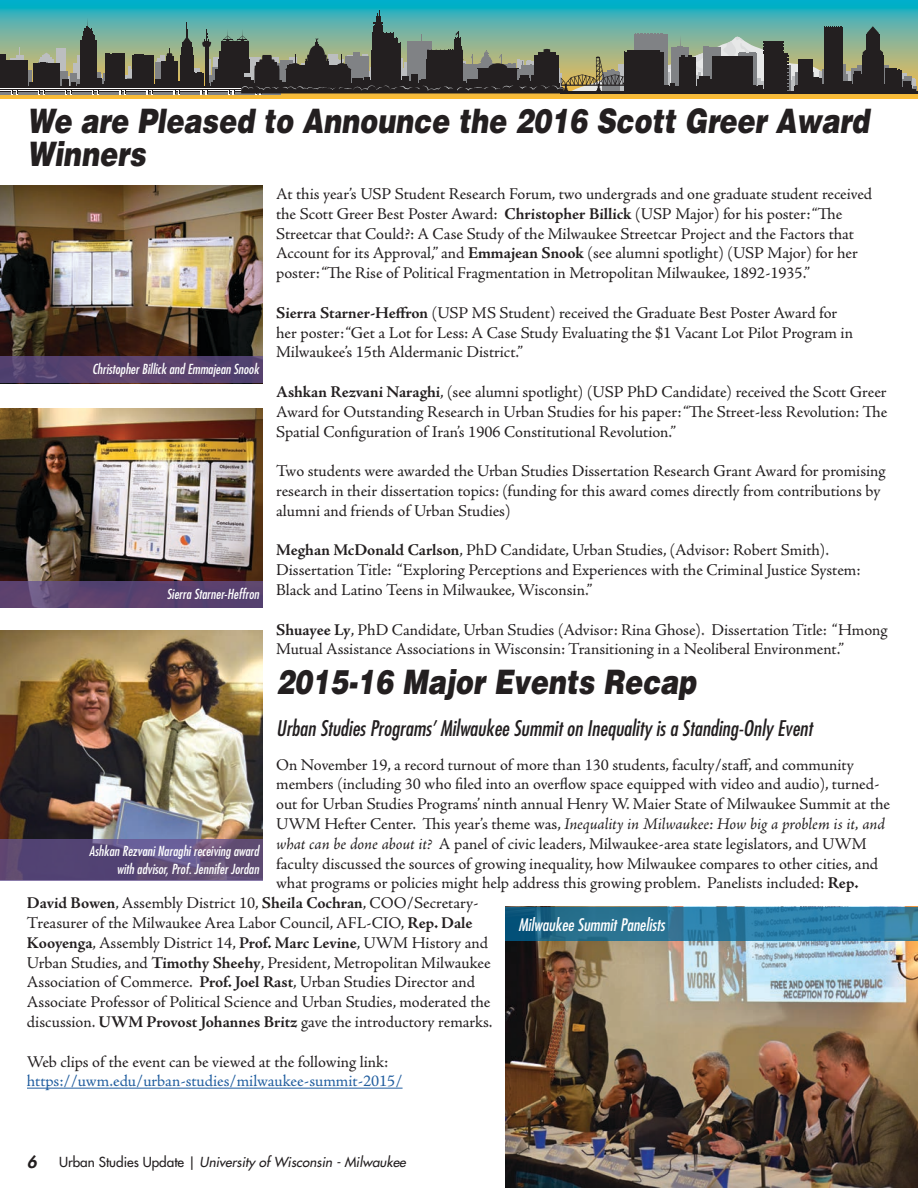
<style>
.page{position:relative;width:918px;height:1188px;background:#fff}
.page>*{position:absolute;margin:0;border:0;box-sizing:border-box;transform-origin:0 0}
.Heading{font:italic 900 33.75px/32.4px "Helvetica LT Std";color:#231f20;scale:.8 1}
.MiniHead{font:italic condensed 21px "Futura Std";color:#231f20}
.t1{font:italic condensed 16.8px "Futura Std";color:#fff}
.Body{font:16.5px/19.8px "Adobe Jenson Pro";letter-spacing:-.005em;color:#231f20}
.Body-2{font:italic 16.5px "Adobe Jenson Pro";letter-spacing:-.005em;color:#231f20}
.Body-3{font:16.5px "Adobe Jenson Pro";color:#215e9f}
.t2{font:italic 800 16.5px "Futura Std";color:#231f20}
.t3{font:italic condensed 13.5px "Futura Std";color:#fff}
.t4{font:italic 500 13.5px "Futura Std";color:#231f20}
.s1{font-weight:700}
.s2{font-style:normal}
.s3{font-style:italic}
</style>
<div class="page">
<img style="left:0;top:631px;width:263px;height:208px">
<svg style="left:0;top:839px;width:263px;height:41px;background:#5d4c79"></svg>
<hr style="left:27px;top:1088px;width:376px;height:1px;background:#215e9f">
<img style="left:0;top:186px;width:263px;height:198px">
<img style="left:0;top:408px;width:263px;height:173px">
<svg style="left:0;top:581px;width:263px;height:27px;background:#5b4470"></svg>
<div style="left:0;top:356px;width:263px;height:27px;background:linear-gradient(to right,#584470,#57416e)"></div>
<img style="left:506px;top:940px;width:411px;height:248px">
<svg style="left:506px;top:907px;width:412px;height:33px;background:#28769b"></svg>
<svg style="left:0;top:0;width:918px;height:99px;background:#53b1a5"></svg>
<div style="left:56px;top:48px;width:10px;height:44px;background:#bcbec0"></div>
<svg style="left:39px;top:59px;width:15px;height:31px"></svg>
<svg style="left:41px;top:53px;width:11px;height:6px"></svg>
<div style="left:191px;top:68px;width:9px;height:23px;background:#bcbec0"></div>
<svg style="left:27px;top:70px;width:4px;height:16px"></svg>
<svg style="left:59px;top:71px;width:6px;height:15px"></svg>
<div style="left:16px;top:56px;width:8px;height:33px;background:#bcbec0"></div>
<div style="left:10px;top:59px;width:14px;height:30px;background:#bcbec0"></div>
<hr style="left:20px;top:47px;width:1px;height:33px;background:#bcbec0">
<div style="left:0;top:86px;width:280px;height:6px;background:#231f20"></div>
<div style="left:0;top:60px;width:27px;height:28px;background:#231f20"></div>
<div style="left:0;top:55px;width:5px;height:33px;background:#231f20"></div>
<div style="left:33px;top:63px;width:26px;height:25px;background:#231f20"></div>
<div style="left:81px;top:40px;width:16px;height:48px;background:#231f20"></div>
<div style="left:82px;top:36px;width:13px;height:47px;background:#231f20"></div>
<div style="left:83px;top:35px;width:12px;height:48px;background:#231f20"></div>
<div style="left:83px;top:34px;width:11px;height:48px;background:#231f20"></div>
<div style="left:83px;top:31px;width:10px;height:51px;background:#231f20"></div>
<div style="left:84px;top:29px;width:8px;height:50px;background:#231f20"></div>
<div style="left:84px;top:28px;width:6px;height:51px;background:#231f20"></div>
<hr style="left:91px;top:28px;width:1px;height:51px;background:#231f20">
<svg style="left:87px;top:18px;width:2px;height:10px"></svg>
<hr style="left:113px;top:53px;width:4px;height:35px;background:#231f20">
<hr style="left:109px;top:54px;width:4px;height:34px;background:#231f20">
<div style="left:116px;top:53px;width:8px;height:35px;background:#231f20"></div>
<hr style="left:193px;top:55px;width:1px;height:33px;background:#231f20">
<hr style="left:192px;top:47px;width:1px;height:33px;background:#231f20">
<hr style="left:191px;top:42px;width:1px;height:33px;background:#231f20">
<hr style="left:187px;top:22px;width:1px;height:33px;background:#231f20">
<hr style="left:186px;top:30px;width:1px;height:32px;background:#231f20">
<div style="left:192px;top:74px;width:11px;height:14px;background:#231f20"></div>
<div style="left:190px;top:72px;width:5px;height:16px;background:#231f20"></div>
<div style="left:197px;top:72px;width:5px;height:16px;background:#231f20"></div>
<div style="left:62px;top:80px;width:7px;height:7px;background:#231f20"></div>
<hr style="left:0;top:92px;width:280px;height:2px;background:#808285">
<hr style="left:0;top:88px;width:280px;height:3px;background:#fff">
<hr style="left:0;top:89px;width:280px;height:1px;background:#231f20">
<svg style="left:11px;top:90px;width:7px;height:4px"></svg>
<svg style="left:30px;top:82px;width:15px;height:12px"></svg>
<svg style="left:65px;top:41px;width:45px;height:53px"></svg>
<svg style="left:120px;top:32px;width:71px;height:62px"></svg>
<div style="left:376px;top:16px;width:5px;height:12px;background:#231f20"></div>
<svg style="left:376px;top:10px;width:5px;height:6px"></svg>
<hr style="left:561px;top:91px;width:357px;height:3px;background:#231f20">
<svg style="left:201px;top:23px;width:716px;height:71px;background:#617064"></svg>
<p class="Heading" style="left:27px;top:105px;width:1054px">We are Pleased to Announce the 2016 Scott Greer Award<br>Winners</p>
<p class="Body" style="left:276px;top:184px;width:597px">At this year’s USP Student Research Forum, two undergrads and one graduate student received the Scott Greer Best Poster Award: <span class="s1">Christopher Billick</span> (USP Major) for his poster: “The Streetcar that Could?: A Case Study of the Milwaukee Streetcar Project and the Factors that Account for its Approval,” and <span class="s1">Emmajean Snook</span> (see alumni spotlight) (USP Major) for her poster: “The Rise of Political Fragmentation in Metropolitan Milwaukee, 1892-1935.”</p>
<p class="Body" style="left:276px;top:303px;width:578px"><span class="s1">Sierra Starner-Heffron</span> (USP MS Student) received the Graduate Best Poster Award for her poster: “Get a Lot for Less: A Case Study Evaluating the $1 Vacant Lot Pilot Program in<br>Milwaukee’s 15th Aldermanic District.”</p>
<p class="Body" style="left:276px;top:382px;width:613px;text-align:justify"><span class="s1">Ashkan Rezvani Naraghi</span>, (see alumni spotlight) (USP PhD Candidate) received the Scott Greer Award for Outstanding Research in Urban Studies for his paper: “The Street-less Revolution: The Spatial Configuration of Iran’s 1906 Constitutional Revolution.”</p>
<p class="Body" style="left:276px;top:461px;width:611px">Two students were awarded the Urban Studies Dissertation Research Grant Award for promising research in their dissertation topics: (funding for this award comes directly from contributions by alumni and friends of Urban Studies)</p>
<p class="Body" style="left:276px;top:541px;width:586px"><span class="s1">Meghan McDonald Carlson</span>, PhD Candidate, Urban Studies, (Advisor: Robert Smith).<br>Dissertation Title: “Exploring Perceptions and Experiences with the Criminal Justice System:<br>Black and Latino Teens in Milwaukee, Wisconsin.”</p>
<p class="Body" style="left:276px;top:620px;width:613px"><span class="s1">Shuayee Ly</span>, PhD Candidate, Urban Studies (Advisor: Rina Ghose). Dissertation Title: “Hmong<br>Mutual Assistance Associations in Wisconsin: Transitioning in a Neoliberal Environment.”</p>
<p class="t3" style="left:92px;top:361px;width:168px">Christopher Billick and Emmajean Snook</p>
<p class="t3" style="left:167px;top:586px;width:94px">Sierra Starner-Heffron</p>
<p class="Heading" style="left:276px;top:666px;width:527px">2015-16 Major Events Recap</p>
<p class="MiniHead" style="left:276px;top:716px;width:538px">Urban Studies Programs’ Milwaukee Summit on Inequality is a Standing-Only Event</p>
<p class="Body" style="left:276px;top:755px;width:579px">On November 19, a record turnout of more than 130 students, faculty/staff, and community</p>
<p class="Body" style="left:276px;top:775px;width:605px">members (including 30 who filed into an overflow space equipped with video and audio), turned-</p>
<p class="Body" style="left:276px;top:795px;width:615px">out for Urban Studies Programs’ ninth annual Henry W. Maier State of Milwaukee Summit at the</p>
<p class="Body-2" style="left:276px;top:815px;width:610px"><span class="s2">UWM Hefter Center. This year’s theme was,</span> Inequality in Milwaukee: How big a problem is it, and</p>
<p class="Body" style="left:276px;top:834px;width:592px"><span class="s3">what can be done about it?</span> A panel of civic leaders, Milwaukee-area state legislators, and UWM</p>
<p class="Body" style="left:276px;top:854px;width:604px">faculty discussed the sources of growing inequality, how Milwaukee compares to other cities, and</p>
<p class="Body" style="left:276px;top:874px;width:584px">what programs or policies might help address this growing problem. Panelists included: <span class="s1">Rep.</span></p>
<p class="Body" style="left:27px;top:894px;width:453px"><span class="s1">David Bowen</span>, Assembly District 10, <span class="s1">Sheila Cochran</span>, COO/Secretary-</p>
<p class="Body" style="left:27px;top:913px;width:447px">Treasurer of the Milwaukee Area Labor Council, AFL-CIO, <span class="s1">Rep. Dale</span></p>
<p class="Body" style="left:27px;top:933px;width:463px"><span class="s1">Kooyenga</span>, Assembly District 14, <span class="s1">Prof. Marc Levine</span>, UWM History and</p>
<p class="Body" style="left:27px;top:953px;width:465px">Urban Studies, and <span class="s1">Timothy Sheehy</span>, President, Metropolitan Milwaukee</p>
<p class="Body" style="left:27px;top:973px;width:450px">Association of Commerce. <span class="s1">Prof. Joel Rast</span>, Urban Studies Director and</p>
<p class="Body" style="left:27px;top:993px;width:465px">Associate Professor of Political Science and Urban Studies, moderated the</p>
<p class="Body" style="left:27px;top:1012px;width:467px">discussion. <span class="s1">UWM Provost Johannes Britz</span> gave the introductory remarks.</p>
<p class="Body" style="left:27px;top:1052px;width:363px">Web clips of the event can be viewed at the following link:</p>
<p class="Body-3" style="left:27px;top:1072px;width:377px">https://uwm.edu/urban-studies/milwaukee-summit-2015/</p>
<p class="t3" style="left:89px;top:843px;width:171px">Ashkan Rezvani Naraghi receiving award</p>
<p class="t3" style="left:117px;top:861px;width:144px">with advisor, Prof. Jennifer Jordan</p>
<p class="t1" style="left:518px;top:914px;width:148px">Milwaukee Summit Panelists</p>
<p class="t2" style="left:27px;top:1151px;width:11px">6</p>
<p class="t4" style="left:59px;top:1153px;width:348px"><span class="s2">Urban Studies Update |</span> University of Wisconsin - Milwaukee</p>
</div>
